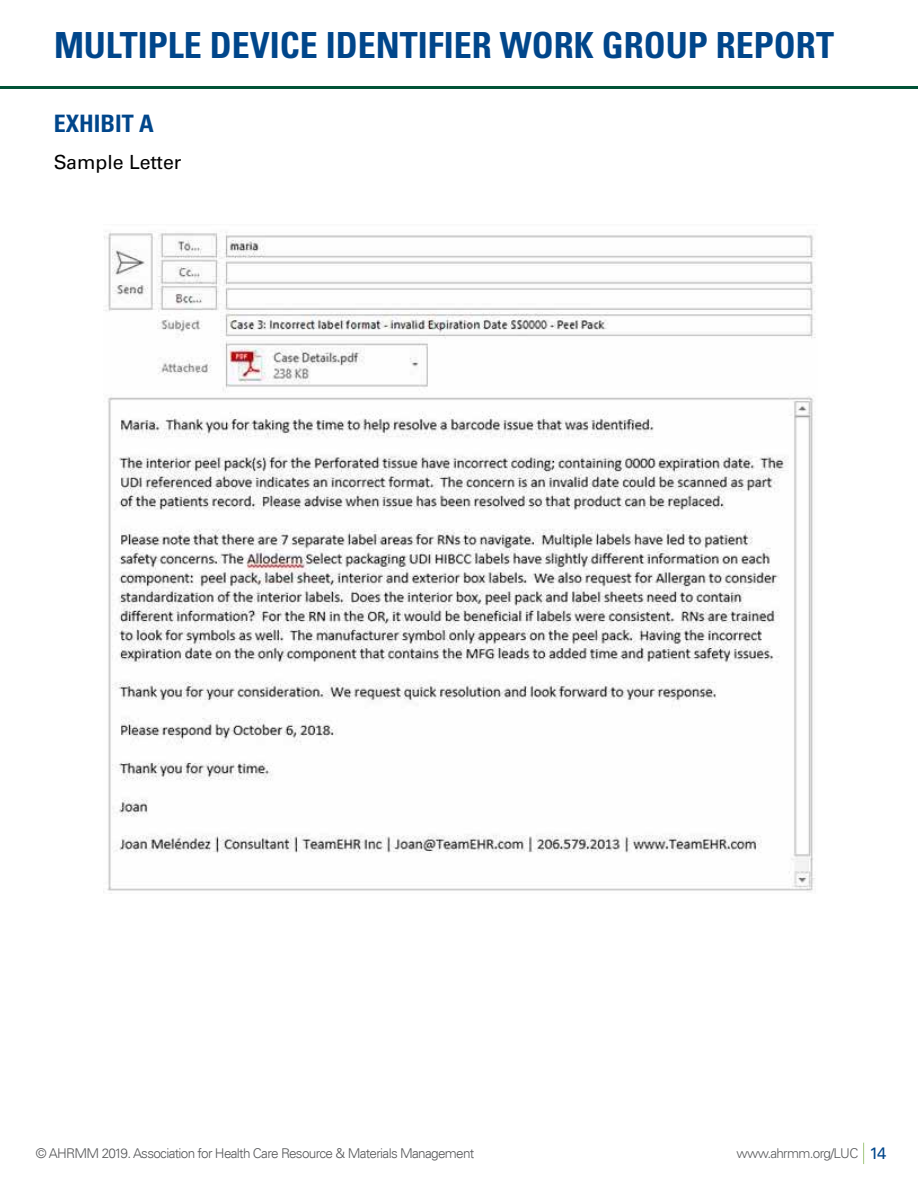
<style>
.page{position:relative;width:918px;height:1188px;background:#fff}
.page>*{position:absolute;margin:0;border:0;box-sizing:border-box;transform-origin:0 0}
.t1{font:700 condensed 36px "Univers";color:#00468b}
.t2{font:700 condensed 24px "Univers";color:#00468b}
.t3{font:19.5px "Univers LT Std";color:#000}
.t4{font:300 13.5px "Univers LT";letter-spacing:-.05em;color:#58595b}
.t5{font:300 13.5px "Univers LT Std";letter-spacing:-.05em;color:#58595b}
.s1{font-weight:400;font-size:16.5px;color:#00468b}
</style>
<div class="page">
<hr style="left:0;top:86px;width:918px;height:3px;background:#005336">
<svg style="left:863px;top:1143px;width:1px;height:21px"></svg>
<img style="left:104px;top:231px;width:712px;height:663px">
<h1 class="t1" style="left:54px;top:23px;width:782px">MULTIPLE DEVICE IDENTIFIER WORK GROUP REPORT</h1>
<h2 class="t2" style="left:54px;top:109px;width:102px">EXHIBIT A</h2>
<h3 class="t3" style="left:54px;top:151px;width:129px">Sample Letter</h3>
<p class="t4" style="left:36px;top:1145px;width:440px">© AHRMM 2019. Association for Health Care Resource &amp; Materials Management</p>
<p class="t5" style="left:737px;top:1145px;width:151px">www.ahrmm.org/LUC <span class="s1">14</span></p>
</div>
